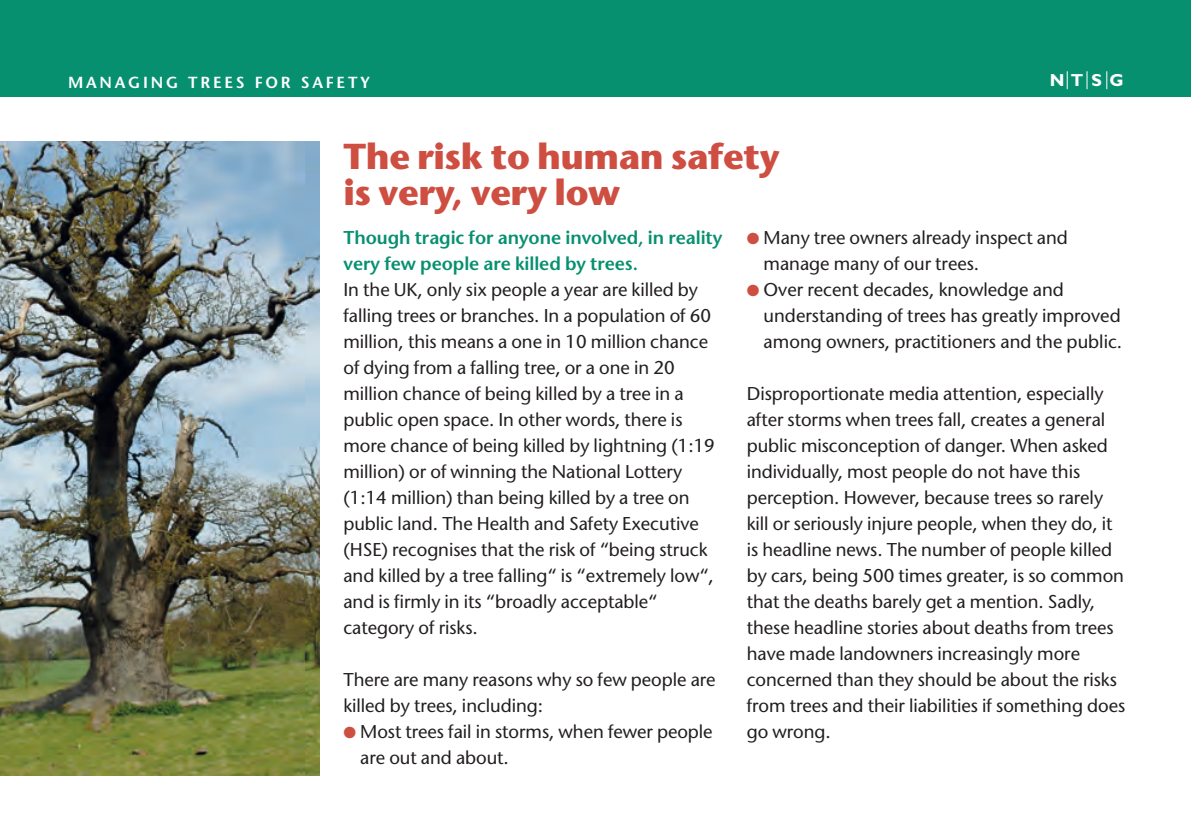
<style>
.page{position:relative;width:1191px;height:840px;background:#fff}
.page>*{position:absolute;margin:0;border:0;box-sizing:border-box;transform-origin:0 0}
.t1{font:700 36px/36px "Stone Sans";letter-spacing:-.01em;color:#ce4e41}
.t2{font:18.4px/26px "Stone Sans";letter-spacing:-.005em;color:#231f20}
.t3{font:600 18.4px/26px "Stone Sans";letter-spacing:-.005em;color:#079070}
.t4{font:700 17.4px "Gill Sans";color:#fff}
.t5{font:600 16px "Stone Sans";letter-spacing:.17em;color:#fff}
.s1{color:#ce4e41}
</style>
<div class="page">
<div style="left:0;top:0;width:1191px;height:96px;background:#079070"></div>
<img style="left:0;top:142px;width:319px;height:632px">
<svg style="left:1066px;top:71px;width:1px;height:18px"></svg>
<svg style="left:1086px;top:71px;width:1px;height:18px"></svg>
<svg style="left:1106px;top:71px;width:1px;height:18px"></svg>
<p class="t5" style="left:68px;top:73px;width:304px">managing t rees for safet y</p>
<h1 class="t1" style="left:343px;top:138px;width:438px">The risk to human safety is very, very low</h1>
<p class="t4" style="left:1050px;top:70px;width:75px">NTSG</p>
<p class="t3" style="left:343px;top:224px;width:380px">Though tragic for anyone involved, in reality very few people are killed by trees.</p>
<p class="t2" style="left:343px;top:276px;width:373px">In the UK, only six people a year are killed by falling trees or branches. In a population of 60 million, this means a one in 10 million chance of dying from a falling tree, or a one in 20 million chance of being killed by a tree in a public open space. In other words, there is more chance of being killed by lightning (1:19 million) or of winning the National Lottery (1:14 million) than being killed by a tree on public land. The Health and Safety Executive (HSE) recognises that the risk of “being struck and killed by a tree falling“ is “extremely low“, and is firmly in its “broadly acceptable“ category of risks.</p>
<p class="t2" style="left:343px;top:666px;width:374px">There are many reasons why so few people are killed by trees, including:</p>
<p class="t2" style="left:360px;top:718px;width:354px;text-indent:-17px"><span class="s1">●</span> Most trees fail in storms, when fewer people are out and about.</p>
<p class="t2" style="left:763px;top:224px;width:306px;text-indent:-17px"><span class="s1">●</span> Many tree owners already inspect and manage many of our trees.</p>
<p class="t2" style="left:763px;top:276px;width:360px;text-indent:-17px"><span class="s1">●</span> Over recent decades, knowledge and understanding of trees has greatly improved among owners, practitioners and the public.</p>
<p class="t2" style="left:747px;top:380px;width:380px">Disproportionate media attention, especially after storms when trees fall, creates a general public misconception of danger. When asked individually, most people do not have this perception. However, because trees so rarely kill or seriously injure people, when they do, it is headline news. The number of people killed by cars, being 500 times greater, is so common that the deaths barely get a mention. Sadly, these headline stories about deaths from trees have made landowners increasingly more concerned than they should be about the risks from trees and their liabilities if something does go wrong.</p>
</div>
